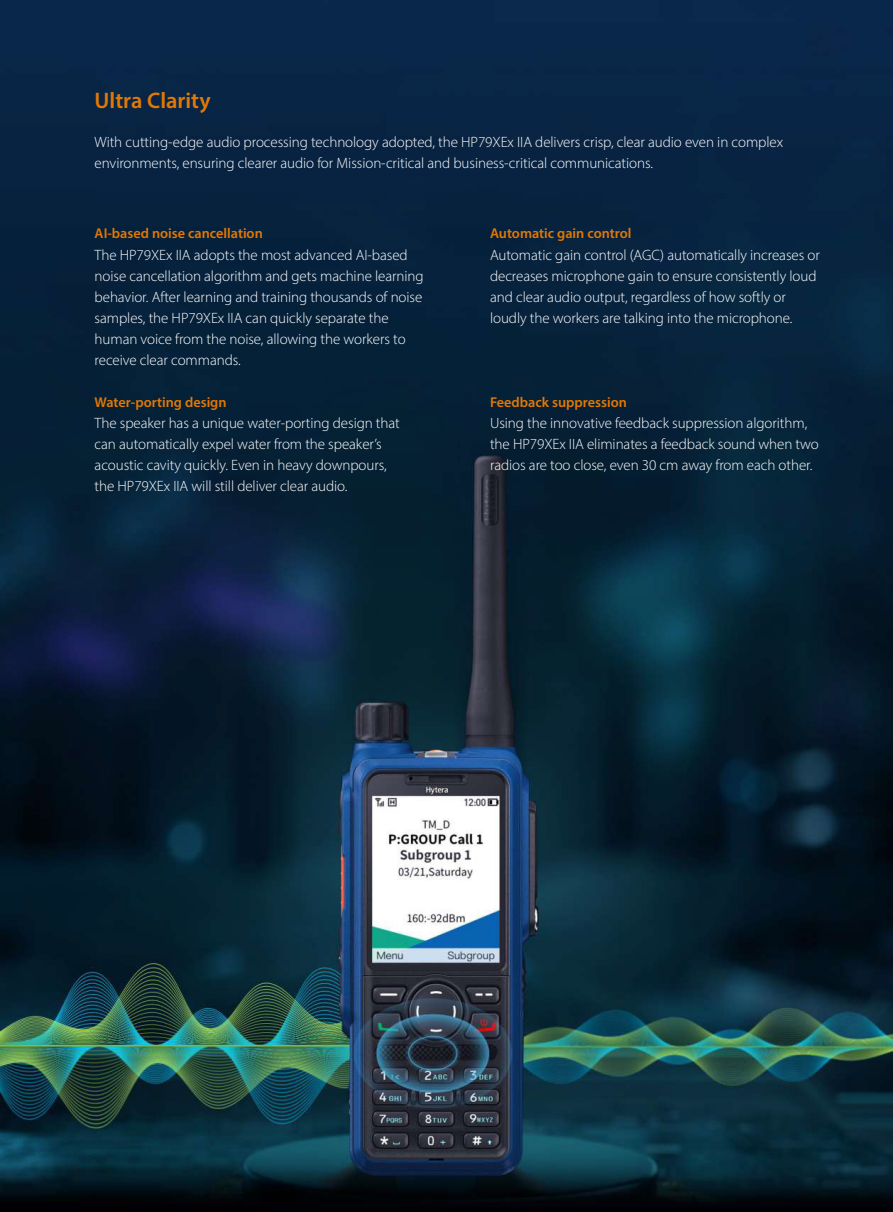
<style>
.page{position:relative;width:893px;height:1212px;background:#fff}
.page>*{position:absolute;margin:0;border:0;box-sizing:border-box;transform-origin:0 0}
.t1{font:600 22.5px "Myriad Pro";color:#e37903}
.t2{font:300 15px/21px "Myriad Pro";letter-spacing:-.005em;color:#fff}
.t3{font:600 14.25px "Myriad Pro";color:#e37903}
</style>
<div class="page">
<img style="left:0;top:0;width:893px;height:1212px">
<p class="t1" style="left:95px;top:86px;width:118px">Ultra Clarity</p>
<p class="t2" style="left:95px;top:131px;width:690px">With cutting-edge audio processing technology adopted, the HP79XEx IIA delivers crisp, clear audio even in complex</p>
<p class="t2" style="left:95px;top:152px;width:560px">environments, ensuring clearer audio for Mission-critical and business-critical communications.</p>
<p class="t3" style="left:95px;top:225px;width:170px">AI-based noise cancellation</p>
<p class="t2" style="left:95px;top:244px;width:315px">The HP79XEx IIA adopts the most advanced AI-based</p>
<p class="t2" style="left:95px;top:265px;width:331px">noise cancellation algorithm and gets machine learning</p>
<p class="t2" style="left:95px;top:286px;width:329px">behavior. After learning and training thousands of noise</p>
<p class="t2" style="left:95px;top:307px;width:296px">samples, the HP79XEx IIA can quickly separate the</p>
<p class="t2" style="left:95px;top:328px;width:313px">human voice from the noise, allowing the workers to receive clear commands.</p>
<p class="t3" style="left:95px;top:393px;width:133px">Water-porting design</p>
<p class="t2" style="left:95px;top:413px;width:307px">The speaker has a unique water-porting design that can automatically expel water from the speaker’s acoustic cavity quickly. Even in heavy downpours, the HP79XEx IIA will still deliver clear audio.</p>
<p class="t3" style="left:490px;top:225px;width:143px">Automatic gain control</p>
<p class="t2" style="left:490px;top:244px;width:331px">Automatic gain control (AGC) automatically increases or</p>
<p class="t2" style="left:490px;top:265px;width:328px">decreases microphone gain to ensure consistently loud</p>
<p class="t2" style="left:490px;top:286px;width:297px">and clear audio output, regardless of how softly or</p>
<p class="t2" style="left:490px;top:307px;width:304px">loudly the workers are talking into the microphone.</p>
<p class="t3" style="left:490px;top:393px;width:138px">Feedback suppression</p>
<p class="t2" style="left:490px;top:413px;width:319px">Using the innovative feedback suppression algorithm,</p>
<p class="t2" style="left:490px;top:434px;width:330px">the HP79XEx IIA eliminates a feedback sound when two radios are too close, even 30 cm away from each other.</p>
</div>
